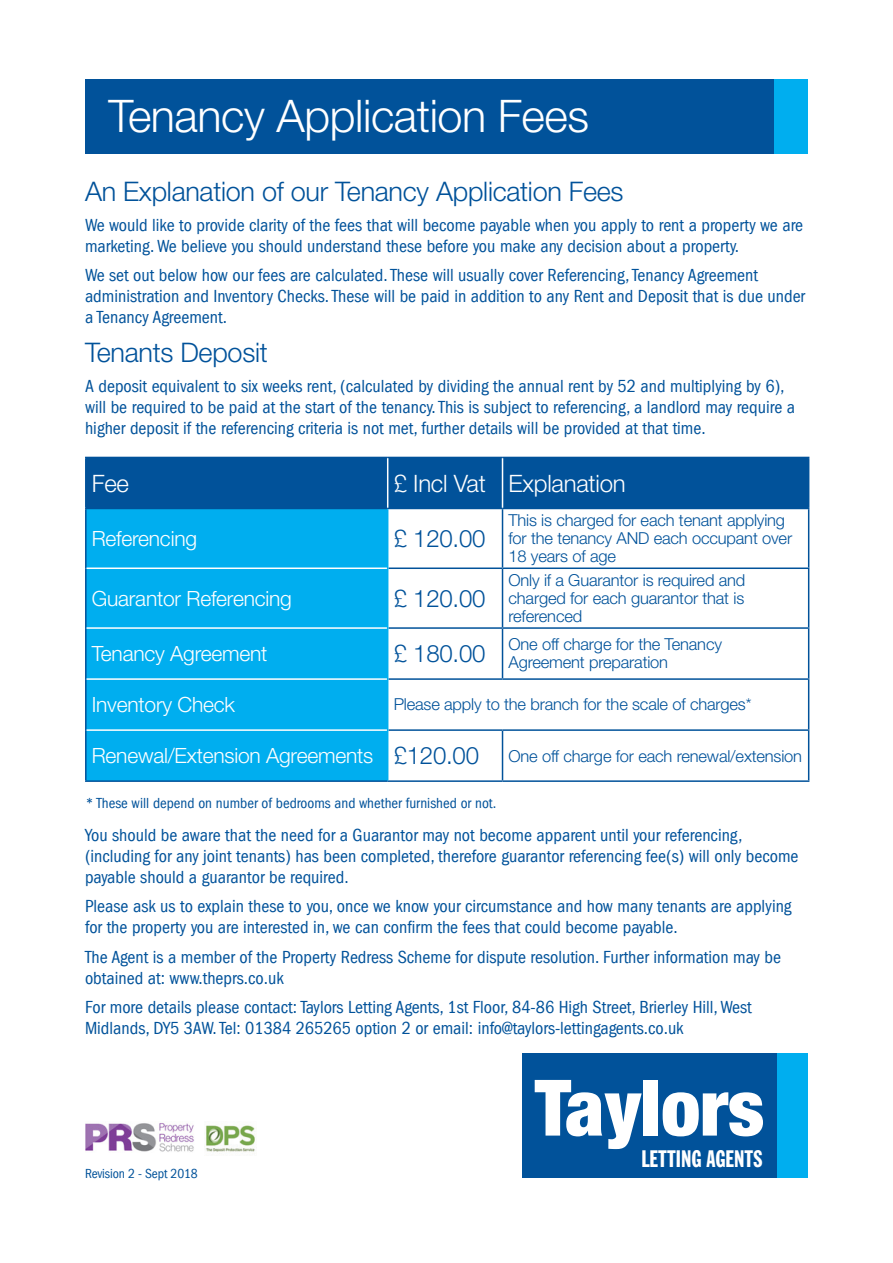
<style>
.page{position:relative;width:893px;height:1263px;background:#fff}
.page>*{position:absolute;margin:0;border:0;box-sizing:border-box;transform-origin:0 0}
.t1{font:900 condensed 78px "Helvetica Neue";color:#fff}
.t2{font:900 condensed 69.75px "Helvetica Neue";color:#fff}
.t3{font:300 45px "Helvetica Neue LT Std";letter-spacing:-.01em;color:#fff}
.t4{font:300 27px "Helvetica Neue LT Std";letter-spacing:-.01em;color:#01529a}
.t5{font:300 24px "Helvetica Neue LT Std";letter-spacing:-.01em;color:#01529a}
.t6{font:300 24px "Helvetica Neue LT Std";letter-spacing:-.01em;color:#fff}
.t7{font:extra-condensed 23.7px "Franklin Gothic BT";color:#fff}
.t8{font:300 21px "Helvetica Neue LT Std";letter-spacing:-.01em;color:#fff}
.t9{font:condensed 18px/21px "Franklin Gothic LT Com";color:#01529a}
.t10{font:300 16.5px/18px "Helvetica Neue LT Std";letter-spacing:-.01em;color:#01529a}
.t11{font:condensed 15px "Franklin Gothic LT Com";color:#01529a}
.t12{font:condensed 13.5px "Franklin Gothic LT Com";letter-spacing:-.01em;color:#01529a}
</style>
<div class="page">
<div style="left:85px;top:79px;width:689px;height:74px;background:#01529a"></div>
<div style="left:774px;top:79px;width:34px;height:74px;background:#00aeef"></div>
<div style="left:87px;top:458px;width:721px;height:50px;background:#01529a"></div>
<div style="left:87px;top:509px;width:300px;height:271px;background:#00aeef"></div>
<hr style="left:85px;top:457px;width:303px;height:1px;background:#01529a">
<hr style="left:85px;top:458px;width:2px;height:50px;background:#01529a">
<hr style="left:388px;top:457px;width:114px;height:1px;background:#01529a">
<hr style="left:502px;top:457px;width:307px;height:1px;background:#01529a">
<hr style="left:808px;top:458px;width:1px;height:50px;background:#01529a">
<hr style="left:85px;top:508px;width:303px;height:1px;background:#01529a">
<hr style="left:85px;top:509px;width:2px;height:59px;background:#01529a">
<hr style="left:388px;top:508px;width:114px;height:1px;background:#01529a">
<hr style="left:502px;top:508px;width:307px;height:1px;background:#01529a">
<hr style="left:502px;top:509px;width:1px;height:58px;background:#01529a">
<hr style="left:808px;top:509px;width:1px;height:58px;background:#01529a">
<hr style="left:85px;top:568px;width:2px;height:60px;background:#01529a">
<hr style="left:388px;top:567px;width:114px;height:2px;background:#01529a">
<hr style="left:502px;top:567px;width:307px;height:2px;background:#01529a">
<hr style="left:502px;top:569px;width:1px;height:58px;background:#01529a">
<hr style="left:808px;top:569px;width:1px;height:58px;background:#01529a">
<hr style="left:85px;top:628px;width:2px;height:51px;background:#01529a">
<hr style="left:388px;top:627px;width:114px;height:2px;background:#01529a">
<hr style="left:502px;top:627px;width:307px;height:2px;background:#01529a">
<hr style="left:502px;top:629px;width:1px;height:49px;background:#01529a">
<hr style="left:808px;top:629px;width:1px;height:49px;background:#01529a">
<hr style="left:85px;top:679px;width:2px;height:51px;background:#01529a">
<hr style="left:388px;top:678px;width:114px;height:2px;background:#01529a">
<hr style="left:502px;top:678px;width:307px;height:2px;background:#01529a">
<hr style="left:808px;top:680px;width:1px;height:49px;background:#01529a">
<hr style="left:85px;top:730px;width:2px;height:50px;background:#01529a">
<hr style="left:388px;top:729px;width:114px;height:2px;background:#01529a">
<hr style="left:502px;top:729px;width:307px;height:2px;background:#01529a">
<hr style="left:502px;top:731px;width:1px;height:49px;background:#01529a">
<hr style="left:808px;top:731px;width:1px;height:49px;background:#01529a">
<hr style="left:85px;top:780px;width:303px;height:2px;background:#01529a">
<hr style="left:388px;top:780px;width:114px;height:2px;background:#01529a">
<hr style="left:502px;top:780px;width:307px;height:2px;background:#01529a">
<hr style="left:387px;top:458px;width:1px;height:50px;background:#fff">
<hr style="left:502px;top:458px;width:1px;height:50px;background:#fff">
<hr style="left:87px;top:567px;width:300px;height:2px;background:#fff">
<hr style="left:87px;top:627px;width:300px;height:2px;background:#fff">
<hr style="left:87px;top:678px;width:300px;height:2px;background:#fff">
<hr style="left:87px;top:729px;width:300px;height:2px;background:#fff">
<hr style="left:387px;top:509px;width:1px;height:59px;background:#00aeef">
<hr style="left:387px;top:568px;width:1px;height:60px;background:#00aeef">
<hr style="left:387px;top:628px;width:1px;height:51px;background:#00aeef">
<hr style="left:387px;top:679px;width:1px;height:51px;background:#00aeef">
<hr style="left:387px;top:730px;width:1px;height:50px;background:#00aeef">
<div style="left:522px;top:1053px;width:255px;height:125px;background:#01529a"></div>
<div style="left:777px;top:1053px;width:31px;height:125px;background:#00aeef"></div>
<img style="left:85px;top:1123px;width:109px;height:29px">
<img style="left:205px;top:1125px;width:50px;height:27px">
<p class="t3" style="left:108px;top:89px;width:482px">Tenancy Application Fees</p>
<p class="t4" style="left:85px;top:175px;width:540px">An Explanation of our Tenancy Application Fees</p>
<p class="t9" style="left:85px;top:214px;width:720px">We would like to provide clarity of the fees that will become payable when you apply to rent a property we are marketing. We believe you should understand these before you make any decision about a property.</p>
<p class="t9" style="left:85px;top:265px;width:722px">We set out below how our fees are calculated. These will usually cover Referencing, Tenancy Agreement administration and Inventory Checks. These will be paid in addition to any Rent and Deposit that is due under a Tenancy Agreement.</p>
<p class="t4" style="left:85px;top:336px;width:184px">Tenants Deposit</p>
<p class="t9" style="left:85px;top:375px;width:712px">A deposit equivalent to six weeks rent, (calculated by dividing the annual rent by 52 and multiplying by 6), will be required to be paid at the start of the tenancy. This is subject to referencing, a landlord may require a higher deposit if the referencing criteria is not met, further details will be provided at that time.</p>
<p class="t6" style="left:92px;top:468px;width:39px">Fee</p>
<p class="t6" style="left:394px;top:468px;width:94px">£ Incl Vat</p>
<p class="t6" style="left:508px;top:468px;width:119px">Explanation</p>
<p class="t8" style="left:92px;top:525px;width:107px">Referencing</p>
<p class="t5" style="left:394px;top:524px;width:93px">£ 120.00</p>
<p class="t10" style="left:508px;top:511px;width:285px">This is charged for each tenant applying for the tenancy AND each occupant over<br>18 years of age</p>
<p class="t8" style="left:92px;top:585px;width:202px">Guarantor Referencing</p>
<p class="t5" style="left:394px;top:583px;width:93px">£ 120.00</p>
<p class="t10" style="left:508px;top:571px;width:238px;text-align:justify">Only if a Guarantor is required and charged for each guarantor that is referenced</p>
<p class="t8" style="left:92px;top:641px;width:177px">Tenancy Agreement</p>
<p class="t5" style="left:394px;top:639px;width:93px">£ 180.00</p>
<p class="t10" style="left:508px;top:635px;width:215px">One off charge for the Tenancy<br>Agreement preparation</p>
<p class="t8" style="left:92px;top:692px;width:145px">Inventory Check</p>
<p class="t10" style="left:394px;top:695px;width:359px">Please apply to the branch for the scale of charges*</p>
<p class="t8" style="left:92px;top:743px;width:283px">Renewal/Extension Agreements</p>
<p class="t5" style="left:394px;top:741px;width:87px">£120.00</p>
<p class="t10" style="left:508px;top:746px;width:295px">One off charge for each renewal/extension</p>
<p class="t11" style="left:86px;top:794px;width:412px">* These will depend on number of bedrooms and whether furnished or not.</p>
<p class="t9" style="left:85px;top:824px;width:715px">You should be aware that the need for a Guarantor may not become apparent until your referencing, (including for any joint tenants) has been completed, therefore guarantor referencing fee(s) will only become payable should a guarantor be required.</p>
<p class="t9" style="left:85px;top:896px;width:708px">Please ask us to explain these to you, once we know your circumstance and how many tenants are applying for the property you are interested in, we can confirm the fees that could become payable.</p>
<p class="t9" style="left:85px;top:946px;width:698px">The Agent is a member of the Property Redress Scheme for dispute resolution. Further information may be obtained at: www.theprs.co.uk</p>
<p class="t9" style="left:85px;top:997px;width:668px">For more details please contact: Taylors Letting Agents, 1st Floor, 84-86 High Street, Brierley Hill, West<br>Midlands, DY5 3AW. Tel: 01384 265265 option 2 or email: info@taylors-lettingagents.co.uk</p>
<p class="t12" style="left:85px;top:1166px;width:114px">Revision 2 - Sept 2018</p>
<h1 class="t1" style="left:535px;top:1043px;width:231px">Taylors</h1>
<h2 class="t2" style="left:585px;top:1069px;width:180px">aylors</h2>
<p class="t7" style="left:641px;top:1145px;width:123px">LETTING AGENTS</p>
</div>
